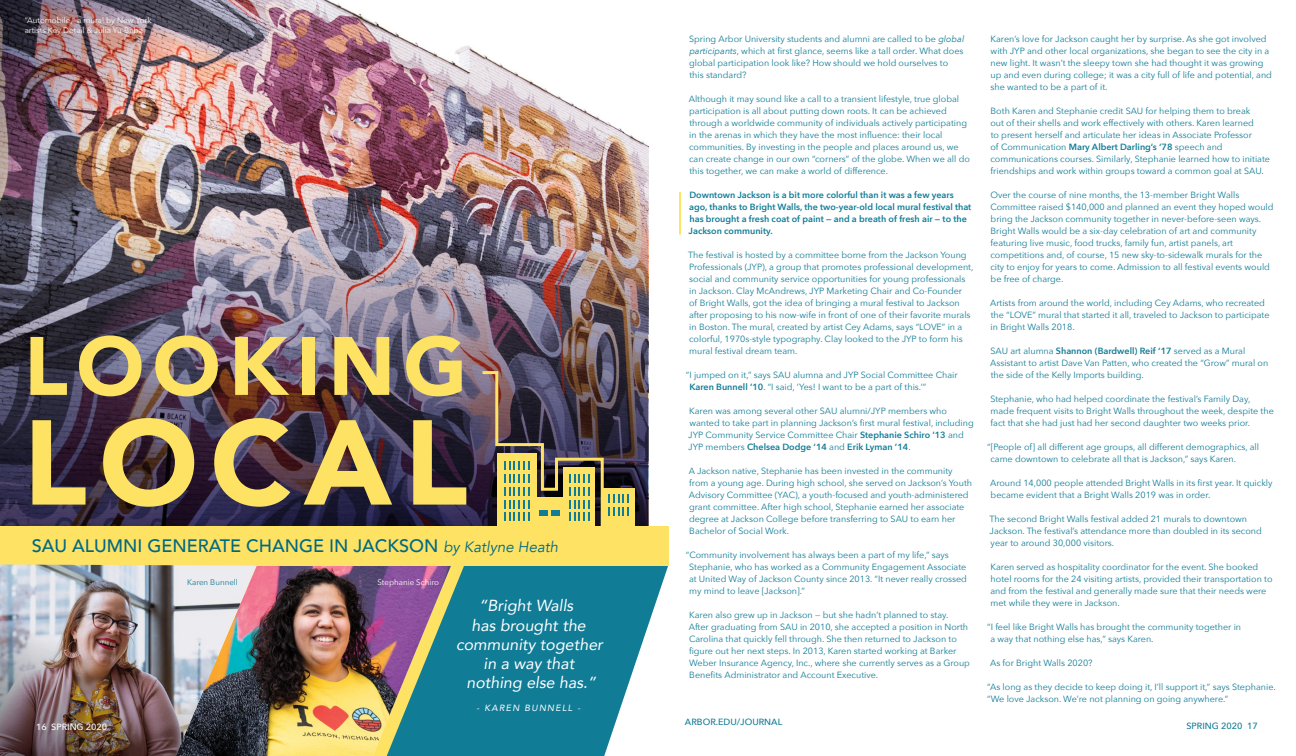
<style>
.page{position:relative;width:1296px;height:756px;background:#fff}
.page>*{position:absolute;margin:0;border:0;box-sizing:border-box;transform-origin:0 0}
.t1{font:900 119.2px "Avenir";letter-spacing:.1em;color:#fde264}
.t2{font:900 81.8px "Avenir";letter-spacing:.1em;color:#fde264}
.t3{font:500 18px "Avenir";color:#006884}
.t4{font:italic 16px/19.2px "Avenir";color:#fff;text-align:center}
.t5{font:9px/12px "Avenir Next";color:#117c96}
.t6{font:600 9px/12px "Avenir Next";color:#117c96}
.t7{font:500 9px "Avenir Next";color:#117c96}
.t8{font:italic 9px "Avenir";letter-spacing:.14em;color:#fff}
.t9{font:500 9px "Avenir Next";color:#fff}
.t10{font:8px/9.6px "Avenir Next";color:#fff}
.t11{font:8px "Avenir Next";color:#117c96}
.s1{font-weight:400;font-style:italic;font-size:15px}
.s2{font-style:italic}
.s3{font-weight:600}
</style>
<div class="page">
<svg style="left:466px;top:566px;width:202px;height:190px;fill:#117c96"></svg>
<div style="left:454px;top:566px;width:12px;height:190px;background:#117c96"></div>
<img style="left:256px;top:566px;width:198px;height:190px">
<div style="left:0;top:526px;width:668px;height:40px;background:#fde264"></div>
<img style="left:0;top:564px;width:256px;height:192px">
<img style="left:0;top:0;width:649px;height:526px">
<div style="left:603px;top:488px;width:31px;height:39px;background:#fde264"></div>
<hr style="left:679px;top:192px;width:2px;height:42px;background:#fde264">
<svg style="left:480px;top:370px;width:149px;height:156px;background:#706651"></svg>
<p class="t10" style="left:25px;top:16px;width:128px">“Automobile,” a mural by New York artists Key Detail &amp; Julia Yu-Baba</p>
<h2 class="t2" style="left:24px;top:296px;width:444px">LOOKING</h2>
<h1 class="t1" style="left:23px;top:361px;width:446px">LOCAL</h1>
<h3 class="t3" style="left:32px;top:530px;width:528px">SAU ALUMNI GENERATE CHANGE IN JACKSON <span class="s1">by Katlyne Heath</span></h3>
<p class="t11" style="left:187px;top:575px;width:52px">Karen Bunnell</p>
<p class="t10" style="left:377px;top:577px;width:63px">Stephanie Schiro</p>
<h3 class="t4" style="left:456px;top:596px;width:148px">“Bright Walls<br>has brought the community together in a way that nothing else has.”</h3>
<p class="t8" style="left:477px;top:703px;width:105px">- KAREN BUNNELL -</p>
<p class="t5" style="left:689px;top:32px;width:277px">Spring Arbor University students and alumni are called to be <span class="s2">global participants</span>, which at first glance, seems like a tall order. What does global participation look like? How should we hold ourselves to this standard?</p>
<p class="t5" style="left:689px;top:92px;width:283px">Although it may sound like a call to a transient lifestyle, true global participation is all about putting down roots. It can be achieved through a worldwide community of individuals actively participating in the arenas in which they have the most influence: their local communities. By investing in the people and places around us, we can create change in our own “corners” of the globe. When we all do this together, we can make a world of difference.</p>
<p class="t6" style="left:689px;top:189px;width:284px">Downtown Jackson is a bit more colorful than it was a few years ago, thanks to Bright Walls, the two-year-old local mural festival that has brought a fresh coat of paint — and a breath of fresh air — to the Jackson community.</p>
<p class="t5" style="left:688px;top:248px;width:287px">The festival is hosted by a committee borne from the Jackson Young Professionals (JYP), a group that promotes professional development, social and community service opportunities for young professionals in Jackson. Clay McAndrews, JYP Marketing Chair and Co-Founder<br>of Bright Walls, got the idea of bringing a mural festival to Jackson after proposing to his now-wife in front of one of their favorite murals in Boston. The mural, created by artist Cey Adams, says “LOVE” in a colorful, 1970s-style typography. Clay looked to the JYP to form his mural festival dream team.</p>
<p class="t5" style="left:689px;top:368px;width:270px;text-indent:-3px">“I jumped on it,” says SAU alumna and JYP Social Committee Chair<br><span class="s3">Karen Bunnell ’10</span>. “I said, ‘Yes! I want to be a part of this.’”</p>
<p class="t5" style="left:688px;top:404px;width:287px">Karen was among several other SAU alumni/JYP members who wanted to take part in planning Jackson’s first mural festival, including JYP Community Service Committee Chair <span class="s3">Stephanie Schiro ’13</span> and JYP members <span class="s3">Chelsea Dodge ‘14</span> and <span class="s3">Erik Lyman ’14</span>.</p>
<p class="t5" style="left:689px;top:464px;width:285px">A Jackson native, Stephanie has been invested in the community from a young age. During high school, she served on Jackson’s Youth Advisory Committee (YAC), a youth-focused and youth-administered grant committee. After high school, Stephanie earned her associate degree at Jackson College before transferring to SAU to earn her Bachelor of Social Work.</p>
<p class="t5" style="left:689px;top:548px;width:279px;text-indent:-3px">“Community involvement has always been a part of my life,” says Stephanie, who has worked as a Community Engagement Associate at United Way of Jackson County since 2013. “It never really crossed my mind to leave [Jackson].”</p>
<p class="t5" style="left:689px;top:608px;width:283px">Karen also grew up in Jackson — but she hadn’t planned to stay.<br>After graduating from SAU in 2010, she accepted a position in North Carolina that quickly fell through. She then returned to Jackson to figure out her next steps. In 2013, Karen started working at Barker Weber Insurance Agency, Inc., where she currently serves as a Group Benefits Administrator and Account Executive.</p>
<p class="t5" style="left:991px;top:32px;width:283px">Karen’s love for Jackson caught her by surprise. As she got involved with JYP and other local organizations, she began to see the city in a new light. It wasn’t the sleepy town she had thought it was growing up and even during college; it was a city full of life and potential, and she wanted to be a part of it.</p>
<p class="t5" style="left:990px;top:104px;width:281px">Both Karen and Stephanie credit SAU for helping them to break<br>out of their shells and work effectively with others. Karen learned<br>to present herself and articulate her ideas in Associate Professor<br>of Communication <span class="s3">Mary Albert Darling’s ‘78</span> speech and communications courses. Similarly, Stephanie learned how to initiate friendships and work within groups toward a common goal at SAU.</p>
<p class="t5" style="left:990px;top:188px;width:285px">Over the course of nine months, the 13-member Bright Walls Committee raised $140,000 and planned an event they hoped would bring the Jackson community together in never-before-seen ways.<br>Bright Walls would be a six-day celebration of art and community featuring live music, food trucks, family fun, artist panels, art competitions and, of course, 15 new sky-to-sidewalk murals for the city to enjoy for years to come. Admission to all festival events would be free of charge.</p>
<p class="t5" style="left:990px;top:296px;width:281px">Artists from around the world, including Cey Adams, who recreated the “LOVE” mural that started it all, traveled to Jackson to participate in Bright Walls 2018.</p>
<p class="t5" style="left:990px;top:344px;width:280px">SAU art alumna <span class="s3">Shannon (Bardwell) Reif ‘17</span> served as a Mural<br>Assistant to artist Dave Van Patten, who created the “Grow” mural on the side of the Kelly Imports building.</p>
<p class="t5" style="left:990px;top:392px;width:285px">Stephanie, who had helped coordinate the festival’s Family Day, made frequent visits to Bright Walls throughout the week, despite the fact that she had just had her second daughter two weeks prior.</p>
<p class="t5" style="left:990px;top:440px;width:270px;text-indent:-3px">“[People of] all different age groups, all different demographics, all came downtown to celebrate all that is Jackson,” says Karen.</p>
<p class="t5" style="left:990px;top:476px;width:284px">Around 14,000 people attended Bright Walls in its first year. It quickly became evident that a Bright Walls 2019 was in order.</p>
<p class="t5" style="left:990px;top:512px;width:274px">The second Bright Walls festival added 21 murals to downtown<br>Jackson. The festival’s attendance more than doubled in its second year to around 30,000 visitors.</p>
<p class="t5" style="left:990px;top:560px;width:284px">Karen served as hospitality coordinator for the event. She booked hotel rooms for the 24 visiting artists, provided their transportation to and from the festival and generally made sure that their needs were met while they were in Jackson.</p>
<p class="t5" style="left:990px;top:620px;width:252px;text-indent:-3px">“I feel like Bright Walls has brought the community together in a way that nothing else has,” says Karen.</p>
<p class="t5" style="left:990px;top:656px;width:104px">As for Bright Walls 2020?</p>
<p class="t5" style="left:987px;top:680px;width:290px">“As long as they decide to keep doing it, I’ll support it,” says Stephanie. “We love Jackson. We’re not planning on going anywhere.”</p>
<p class="t7" style="left:685px;top:714px;width:99px">ARBOR.EDU/JOURNAL</p>
<p class="t9" style="left:36px;top:719px;width:73px">16 SPRING 2020</p>
<p class="t7" style="left:1187px;top:718px;width:73px">SPRING 2020 17</p>
</div>
